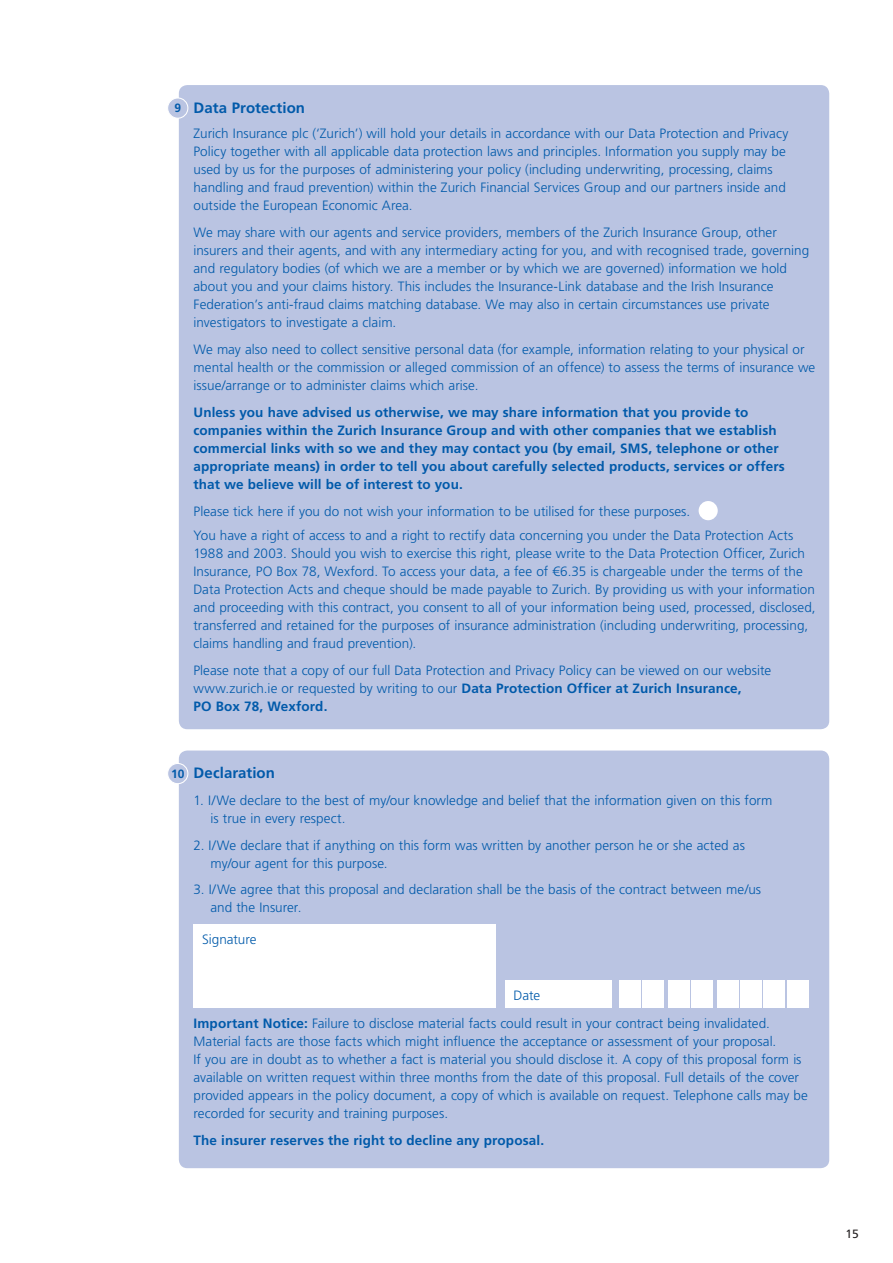
<style>
.page{position:relative;width:893px;height:1263px;background:#fff}
.page>*{position:absolute;margin:0;border:0;box-sizing:border-box;transform-origin:0 0}
.t1{font:700 15px "Frutiger LT Std";letter-spacing:.005em;color:#015aaa}
.t2{font:300 13.5px/18px "Frutiger LT Std";color:#015aaa}
.t3{font:700 13.5px/18px "Frutiger LT Std";letter-spacing:.01em;color:#015aaa}
.t4{font:12px "Frutiger LT Std";color:#231f20}
.t5{font:700 12px "Frutiger LT Std";color:#015aaa}
.s1{font-size:12px}
.s2{font-weight:700}
</style>
<div class="page">
<div style="left:179px;top:85px;width:650px;height:644px;background:#bac4e2;border-radius:8px"></div>
<div style="left:179px;top:750px;width:650px;height:418px;background:#bac4e2;border-radius:9px"></div>
<div style="left:168px;top:98px;width:20px;height:20px;background:#bac4e2;border-radius:50%"></div>
<div style="left:167px;top:97px;width:21px;height:22px;border:1px solid #fff;border-radius:50%"></div>
<div style="left:168px;top:763px;width:20px;height:21px;background:#bac4e2;border-radius:50%"></div>
<div style="left:167px;top:763px;width:21px;height:21px;border:1px solid #fff;border-radius:50%"></div>
<div style="left:699px;top:501px;width:19px;height:19px;background:#fff;border-radius:50%"></div>
<div style="left:505px;top:981px;width:106px;height:27px;background:#fff"></div>
<div style="left:619px;top:981px;width:21px;height:27px;background:#fff"></div>
<div style="left:642px;top:981px;width:22px;height:27px;background:#fff"></div>
<div style="left:668px;top:981px;width:21px;height:27px;background:#fff"></div>
<div style="left:691px;top:981px;width:22px;height:27px;background:#fff"></div>
<div style="left:717px;top:981px;width:21px;height:27px;background:#fff"></div>
<div style="left:740px;top:981px;width:22px;height:27px;background:#fff"></div>
<div style="left:764px;top:981px;width:21px;height:27px;background:#fff"></div>
<div style="left:787px;top:981px;width:21px;height:27px;background:#fff"></div>
<div style="left:194px;top:925px;width:302px;height:83px;background:#fff"></div>
<p class="t1" style="left:175px;top:99px;width:132px"><span class="s1">9</span> Data Protection</p>
<p class="t2" style="left:194px;top:124px;width:596px">Zurich Insurance plc (‘Zurich’) will hold your details in accordance with our Data Protection and Privacy Policy together with all applicable data protection laws and principles. Information you supply may be used by us for the purposes of administering your policy (including underwriting, processing, claims handling and fraud prevention) within the Zurich Financial Services Group and our partners inside and outside the European Economic Area.</p>
<p class="t2" style="left:194px;top:223px;width:617px">We may share with our agents and service providers, members of the Zurich Insurance Group, other insurers and their agents, and with any intermediary acting for you, and with recognised trade, governing and regulatory bodies (of which we are a member or by which we are governed) information we hold about you and your claims history. This includes the Insurance-Link database and the Irish Insurance Federation’s anti-fraud claims matching database. We may also in certain circumstances use private investigators to investigate a claim.</p>
<p class="t2" style="left:194px;top:340px;width:623px">We may also need to collect sensitive personal data (for example, information relating to your physical or mental health or the commission or alleged commission of an offence) to assess the terms of insurance we issue/arrange or to administer claims which arise.</p>
<p class="t3" style="left:194px;top:403px;width:593px">Unless you have advised us otherwise, we may share information that you provide to companies within the Zurich Insurance Group and with other companies that we establish commercial links with so we and they may contact you (by email, SMS, telephone or other appropriate means) in order to tell you about carefully selected products, services or offers that we believe will be of interest to you.</p>
<p class="t2" style="left:193px;top:499px;width:602px;line-height:24.5px">Please tick here if you do not wish your information to be utilised for these purposes.<br>You have a right of access to and a right to rectify data concerning you under the Data Protection Acts</p>
<p class="t2" style="left:193px;top:545px;width:624px">1988 and 2003. Should you wish to exercise this right, please write to the Data Protection Officer, Zurich Insurance, PO Box 78, Wexford. To access your data, a fee of €6.35 is chargeable under the terms of the Data Protection Acts and cheque should be made payable to Zurich. By providing us with your information and proceeding with this contract, you consent to all of your information being used, processed, disclosed, transferred and retained for the purposes of insurance administration (including underwriting, processing, claims handling and fraud prevention).</p>
<p class="t2" style="left:193px;top:662px;width:579px">Please note that a copy of our full Data Protection and Privacy Policy can be viewed on our website www.zurich.ie or requested by writing to our <span class="s2">Data Protection Officer at Zurich Insurance,<br>PO Box 78, Wexford.</span></p>
<p class="t5" style="left:171px;top:767px;width:15px">10</p>
<p class="t1" style="left:194px;top:764px;width:83px">Declaration</p>
<p class="t2" style="left:211px;top:792px;width:563px;text-indent:-17px">1. I/We declare to the best of my/our knowledge and belief that the information given on this form is true in every respect.</p>
<p class="t2" style="left:211px;top:836px;width:536px;text-indent:-17px">2. I/We declare that if anything on this form was written by another person he or she acted as my/our agent for this purpose.</p>
<p class="t2" style="left:211px;top:881px;width:552px;text-indent:-17px">3. I/We agree that this proposal and declaration shall be the basis of the contract between me/us and the Insurer.</p>
<p class="t2" style="left:202px;top:930px;width:56px">Signature</p>
<p class="t2" style="left:513px;top:986px;width:28px">Date</p>
<p class="t2" style="left:194px;top:1015px;width:616px"><span class="s2">Important Notice:</span> Failure to disclose material facts could result in your contract being invalidated.<br>Material facts are those facts which might influence the acceptance or assessment of your proposal.<br>If you are in doubt as to whether a fact is material you should disclose it. A copy of this proposal form is available on written request within three months from the date of this proposal. Full details of the cover provided appears in the policy document, a copy of which is available on request. Telephone calls may be recorded for security and training purposes.</p>
<p class="t3" style="left:194px;top:1131px;width:352px">The insurer reserves the right to decline any proposal.</p>
<p class="t4" style="left:846px;top:1227px;width:15px">15</p>
</div>
